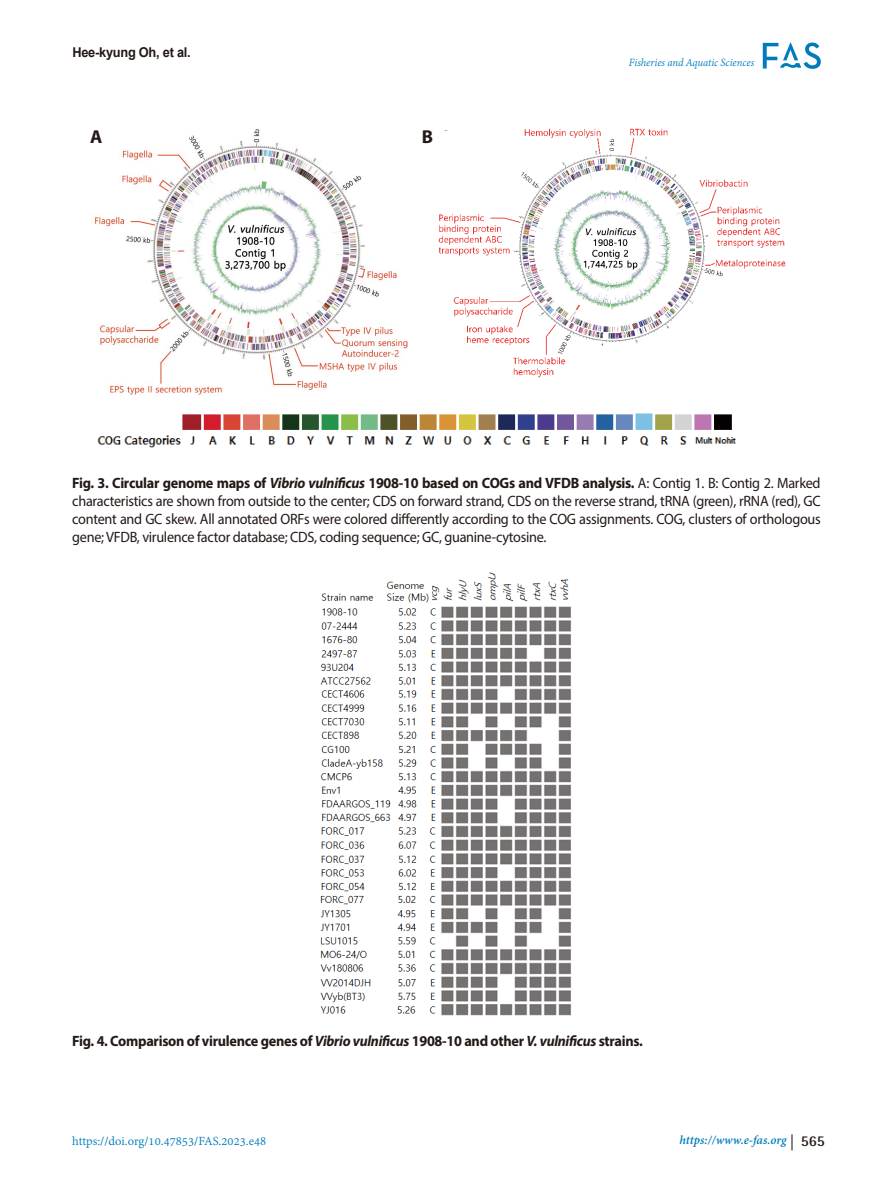
<style>
.page{position:relative;width:893px;height:1191px;background:#fff}
.page>*{position:absolute;margin:0;border:0;box-sizing:border-box;transform-origin:0 0}
.t1{font:700 18.75px "Myriad Pro";color:#231916}
.table_title{font:15px/18px "Myriad Pro";letter-spacing:-.02em;color:#231916;text-align:justify;scale:.95 1}
.table_title-2{font:700 15px "Myriad Pro";letter-spacing:-.02em;color:#231916;scale:.95 1}
.t2{font:13.5px "Adobe Devanagari";color:#007cbc}
.t3{font:italic 700 13.5px "Adobe Devanagari";color:#007cbc}
.t4{font:700 13.5px "Arial";letter-spacing:-.02em;color:#231916;scale:.95 1}
.t5{font:italic 12px "Adobe Devanagari";letter-spacing:-.005em;color:#007cbc;scale:.95 1}
.s1{font-weight:700}
.s2{font-weight:700;font-style:italic}
.s3{font-style:italic}
.s4{font-family:"Helvetica Neue LT Pro";font-weight:400;font-style:normal;font-size:16.05px;color:#231916}
.s5{font-family:"Rotis Semi Sans Std";font-style:normal;font-size:15px;color:#231916}
</style>
<div class="page">
<svg style="left:763px;top:43px;width:58px;height:26px"></svg>
<img style="left:95px;top:129px;width:313px;height:266px">
<img style="left:438px;top:128px;width:348px;height:250px">
<div style="left:93px;top:127px;width:24px;height:25px;background:#fff"></div>
<div style="left:441px;top:131px;width:23px;height:25px;background:#fff"></div>
<img style="left:97px;top:413px;width:640px;height:35px">
<img style="left:320px;top:572px;width:251px;height:444px">
<p class="t4" style="left:72px;top:42px;width:126px">Hee-kyung Oh, et al.</p>
<p class="t1" style="left:90px;top:125px;width:14px">A</p>
<p class="t1" style="left:422px;top:125px;width:13px">B</p>
<p class="t5" style="left:629px;top:56px;width:133px">Fisheries and Aquatic Sciences</p>
<p class="table_title" style="left:72px;top:474px;width:789px"><span class="s1">Fig. 3. Circular genome maps of</span> <span class="s2">Vibrio vulnificus</span> <span class="s1">1908-10 based on COGs and VFDB analysis.</span> A: Contig 1. B: Contig 2. Marked characteristics are shown from outside to the center; CDS on forward strand, CDS on the reverse strand, tRNA (green), rRNA (red), GC content and GC skew. All annotated ORFs were colored differently according to the COG assignments. COG, clusters of orthologous gene; VFDB, virulence factor database; CDS, coding sequence; GC, guanine-cytosine.</p>
<p class="table_title-2" style="left:72px;top:1031px;width:602px">Fig. 4. Comparison of virulence genes of <span class="s3">Vibrio vulnificus</span> 1908-10 and other <span class="s3">V. vulnificus</span> strains.</p>
<p class="t2" style="left:72px;top:1133px;width:196px">https://doi.org/10.47853/FAS.2023.e48</p>
<p class="t3" style="left:680px;top:1132px;width:147px">https://www.e-fas.org <span class="s4">|</span> <span class="s5">565</span></p>
</div>
